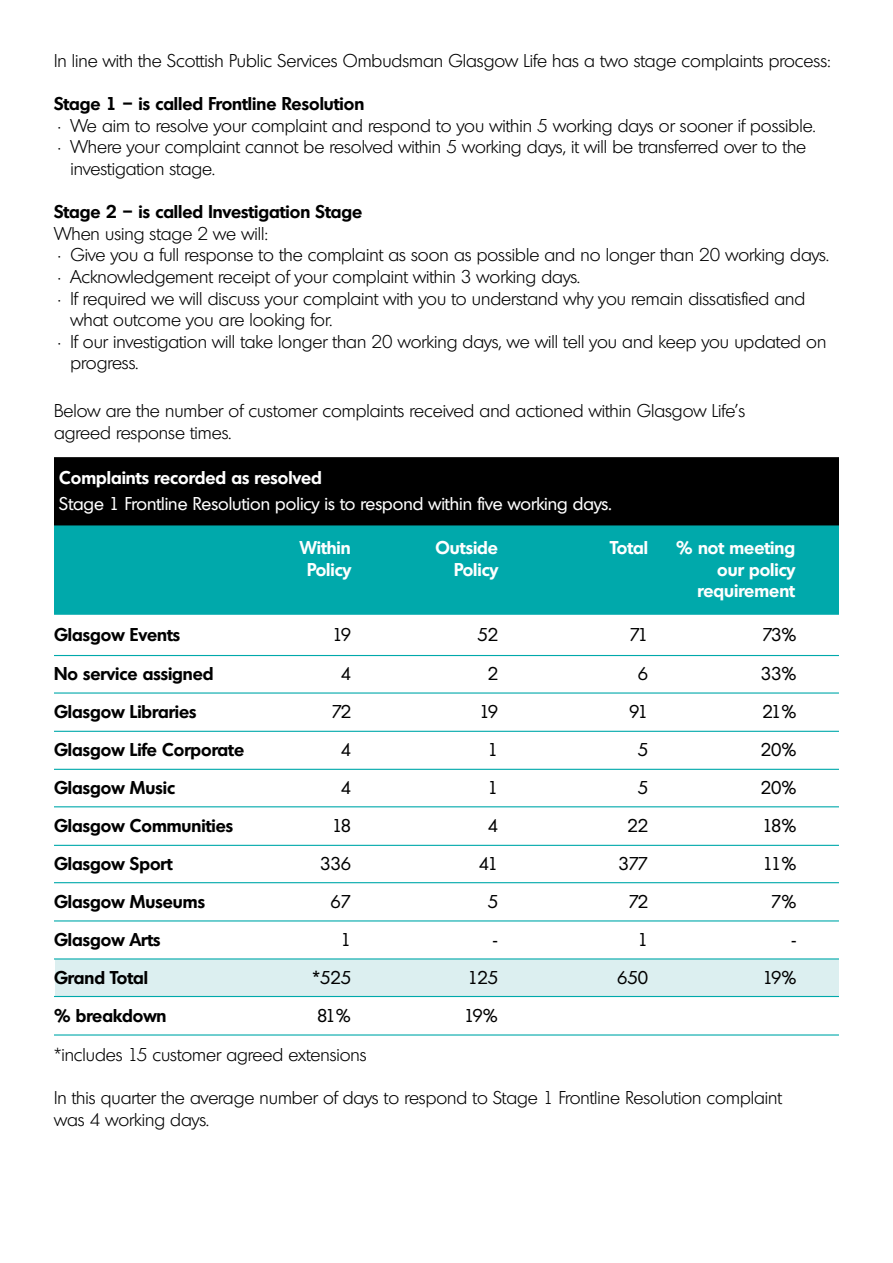
<style>
.page{position:relative;width:893px;height:1263px;background:#fff}
.page>*{position:absolute;margin:0;border:0;box-sizing:border-box;transform-origin:0 0}
.t1{font:300 18px/21.6px "Montreal TS";color:#000}
.t2{font:600 18px "Montreal TS";color:#000}
.t3{font:600 18px "Montreal TS";color:#fff}
.t4{font:18px "Montreal TS";letter-spacing:-.08em;color:#000}
.t5{font:18px "Montreal TS";color:#fff}
</style>
<div class="page">
<div style="left:55px;top:959px;width:783px;height:37px;background:#dceff0"></div>
<div style="left:54px;top:524px;width:785px;height:91px;background:#00a9ab;border:2px solid #00a9ab"></div>
<div style="left:55px;top:458px;width:783px;height:67px;background:#000"></div>
<div style="left:54px;top:457px;width:785px;height:68px;border:2px solid #000"></div>
<hr style="left:54px;top:655px;width:785px;height:1px;background:#00a9ab">
<hr style="left:54px;top:692px;width:785px;height:2px;background:#00a9ab">
<hr style="left:54px;top:731px;width:785px;height:1px;background:#00a9ab">
<hr style="left:54px;top:769px;width:785px;height:1px;background:#00a9ab">
<hr style="left:54px;top:806px;width:785px;height:1px;background:#00a9ab">
<hr style="left:54px;top:845px;width:785px;height:1px;background:#00a9ab">
<hr style="left:54px;top:882px;width:785px;height:1px;background:#00a9ab">
<hr style="left:54px;top:920px;width:785px;height:1px;background:#00a9ab">
<hr style="left:54px;top:958px;width:785px;height:1px;background:#00a9ab">
<hr style="left:54px;top:996px;width:785px;height:1px;background:#00a9ab">
<hr style="left:54px;top:1034px;width:785px;height:1px;background:#00a9ab">
<p class="t1" style="left:54px;top:50px;width:778px">In line with the Scottish Public Services Ombudsman Glasgow Life has a two stage complaints process:</p>
<p class="t2" style="left:54px;top:92px;width:312px">Stage 1 – is called Frontline Resolution</p>
<p class="t1" style="left:54px;top:114px;width:763px">• We aim to resolve your complaint and respond to you within 5 working days or sooner if possible.</p>
<p class="t1" style="left:71px;top:136px;width:737px;text-indent:-17px">• Where your complaint cannot be resolved within 5 working days, it will be transferred over to the investigation stage.</p>
<p class="t2" style="left:54px;top:200px;width:310px">Stage 2 – is called Investigation Stage</p>
<p class="t1" style="left:54px;top:222px;width:216px">When using stage 2 we will:</p>
<p class="t1" style="left:54px;top:244px;width:776px">• Give you a full response to the complaint as soon as possible and no longer than 20 working days.</p>
<p class="t1" style="left:54px;top:266px;width:528px">• Acknowledgement receipt of your complaint within 3 working days.</p>
<p class="t1" style="left:71px;top:287px;width:736px;text-indent:-17px">• If required we will discuss your complaint with you to understand why you remain dissatisfied and what outcome you are looking for.</p>
<p class="t1" style="left:71px;top:330px;width:757px;text-indent:-17px">• If our investigation will take longer than 20 working days, we will tell you and keep you updated on progress.</p>
<p class="t1" style="left:54px;top:400px;width:693px">Below are the number of customer complaints received and actioned within Glasgow Life’s</p>
<p class="t1" style="left:54px;top:421px;width:179px">agreed response times.</p>
<p class="t3" style="left:59px;top:466px;width:264px">Complaints recorded as resolved</p>
<p class="t5" style="left:59px;top:492px;width:554px">Stage 1 Frontline Resolution policy is to respond within five working days.</p>
<p class="t3" style="left:300px;top:536px;width:53px">Within</p>
<p class="t3" style="left:435px;top:536px;width:64px">Outside</p>
<p class="t3" style="left:610px;top:536px;width:39px">Total</p>
<p class="t3" style="left:676px;top:536px;width:120px">% not meeting</p>
<p class="t3" style="left:307px;top:557px;width:45px">Policy</p>
<p class="t3" style="left:454px;top:557px;width:45px">Policy</p>
<p class="t3" style="left:717px;top:557px;width:79px">our policy</p>
<p class="t3" style="left:697px;top:579px;width:99px">requirement</p>
<p class="t2" style="left:54px;top:623px;width:128px">Glasgow Events</p>
<p class="t4" style="left:332px;top:623px;width:20px">19</p>
<p class="t4" style="left:477px;top:623px;width:22px">52</p>
<p class="t4" style="left:630px;top:623px;width:20px">71</p>
<p class="t4" style="left:762px;top:623px;width:36px">73%</p>
<p class="t2" style="left:54px;top:661px;width:161px">No service assigned</p>
<p class="t4" style="left:341px;top:661px;width:12px">4</p>
<p class="t4" style="left:488px;top:661px;width:12px">2</p>
<p class="t4" style="left:638px;top:661px;width:12px">6</p>
<p class="t4" style="left:761px;top:661px;width:37px">33%</p>
<p class="t2" style="left:54px;top:699px;width:144px">Glasgow Libraries</p>
<p class="t4" style="left:332px;top:700px;width:21px">72</p>
<p class="t4" style="left:479px;top:700px;width:20px">19</p>
<p class="t4" style="left:629px;top:700px;width:20px">91</p>
<p class="t4" style="left:763px;top:700px;width:35px">21%</p>
<p class="t2" style="left:54px;top:737px;width:192px">Glasgow Life Corporate</p>
<p class="t4" style="left:341px;top:738px;width:12px">4</p>
<p class="t4" style="left:488px;top:738px;width:12px">1</p>
<p class="t4" style="left:638px;top:738px;width:12px">5</p>
<p class="t4" style="left:761px;top:738px;width:37px">20%</p>
<p class="t2" style="left:54px;top:775px;width:123px">Glasgow Music</p>
<p class="t4" style="left:341px;top:776px;width:12px">4</p>
<p class="t4" style="left:488px;top:776px;width:12px">1</p>
<p class="t4" style="left:638px;top:776px;width:12px">5</p>
<p class="t4" style="left:761px;top:776px;width:37px">20%</p>
<p class="t2" style="left:54px;top:813px;width:181px">Glasgow Communities</p>
<p class="t4" style="left:332px;top:814px;width:20px">18</p>
<p class="t4" style="left:488px;top:814px;width:12px">4</p>
<p class="t4" style="left:627px;top:814px;width:22px">22</p>
<p class="t4" style="left:762px;top:814px;width:36px">18%</p>
<p class="t2" style="left:54px;top:852px;width:120px">Glasgow Sport</p>
<p class="t4" style="left:320px;top:852px;width:32px">336</p>
<p class="t4" style="left:479px;top:852px;width:21px">41</p>
<p class="t4" style="left:618px;top:852px;width:31px">377</p>
<p class="t4" style="left:763px;top:852px;width:35px">11%</p>
<p class="t2" style="left:54px;top:890px;width:153px">Glasgow Museums</p>
<p class="t4" style="left:330px;top:890px;width:22px">67</p>
<p class="t4" style="left:488px;top:890px;width:12px">5</p>
<p class="t4" style="left:629px;top:890px;width:21px">72</p>
<p class="t4" style="left:771px;top:890px;width:27px">7%</p>
<p class="t2" style="left:54px;top:928px;width:108px">Glasgow Arts</p>
<p class="t4" style="left:341px;top:928px;width:12px">1</p>
<p class="t4" style="left:493px;top:928px;width:7px">-</p>
<p class="t4" style="left:638px;top:928px;width:12px">1</p>
<p class="t4" style="left:791px;top:928px;width:7px">-</p>
<p class="t2" style="left:54px;top:966px;width:96px">Grand Total</p>
<p class="t4" style="left:312px;top:966px;width:40px">*525</p>
<p class="t4" style="left:468px;top:966px;width:32px">125</p>
<p class="t4" style="left:617px;top:966px;width:32px">650</p>
<p class="t4" style="left:763px;top:966px;width:35px">19%</p>
<p class="t2" style="left:54px;top:1004px;width:114px">% breakdown</p>
<p class="t4" style="left:317px;top:1004px;width:36px">81%</p>
<p class="t4" style="left:464px;top:1004px;width:35px">19%</p>
<p class="t1" style="left:54px;top:1044px;width:314px">*includes 15 customer agreed extensions</p>
<p class="t1" style="left:54px;top:1087px;width:729px">In this quarter the average number of days to respond to Stage 1 Frontline Resolution complaint was 4 working days.</p>
</div>
